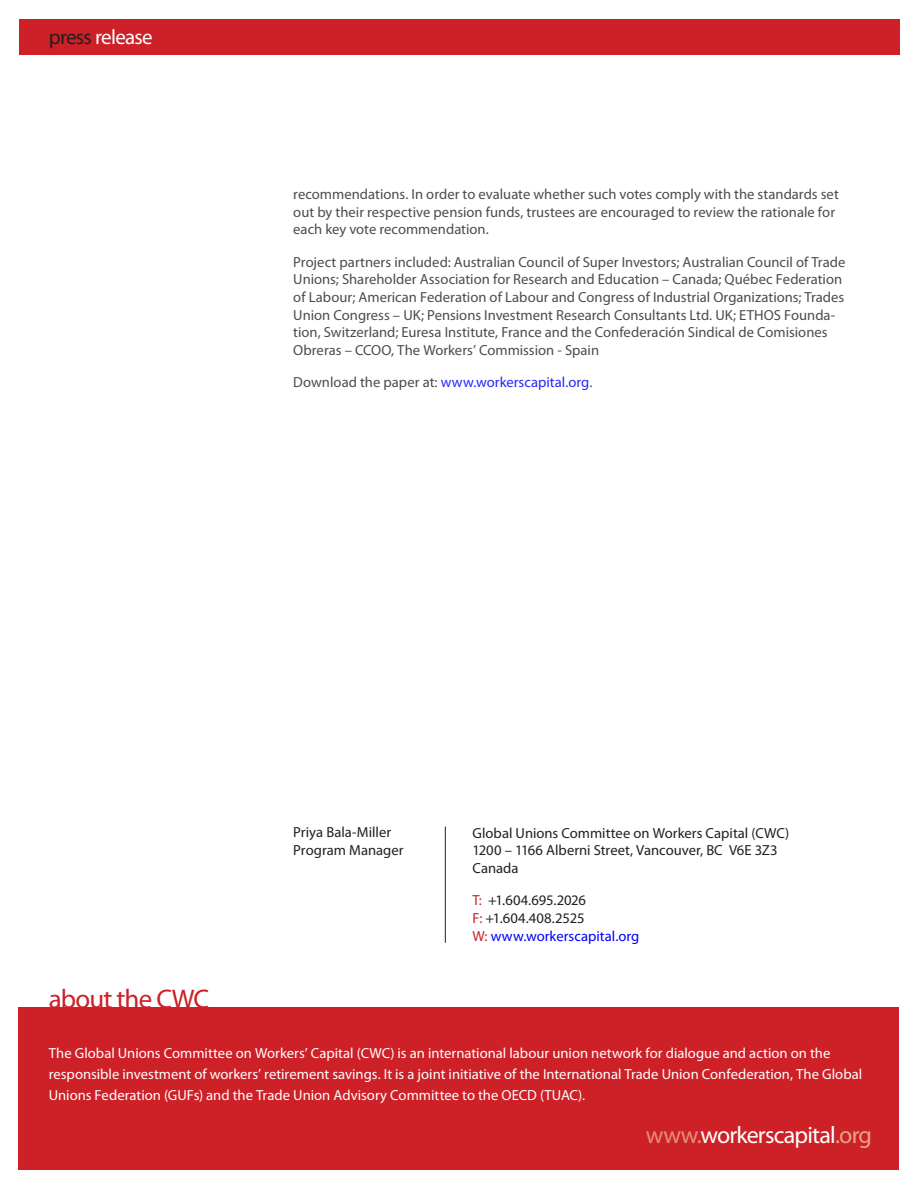
<style>
.page{position:relative;width:918px;height:1188px;background:#fff}
.page>*{position:absolute;margin:0;border:0;box-sizing:border-box;transform-origin:0 0}
.HEADS_main{font:27px "Myriad Pro";letter-spacing:-.035em;color:#cd2027}
.HEADS{font:24px "Myriad Pro";letter-spacing:-.03em;color:#fff}
.HEADS_main-2{font:21px "Myriad Pro";letter-spacing:-.035em;color:#fff}
.BODY{font:14.7px/17.5px "Myriad Pro";color:#4b4c4d}
.BODY-2{font:14.7px/21px "Myriad Pro";color:#fff}
.BODY-3{font:14.7px/17.5px "Myriad Pro";color:#231f20}
.BODY-4{font:14.7px "Myriad Pro";letter-spacing:.005em;color:#2626ff}
.s1{color:#231f20}
.s2{color:#4b4c4d}
.s3{color:#cd2027}
.s4{color:#00f}
.s5{color:#e39077}
.s6{color:#e8a38c}
</style>
<div class="page">
<div style="left:19px;top:1007px;width:880px;height:162px;background:#cd2027"></div>
<hr style="left:445px;top:826px;width:1px;height:117px;background:#231f20">
<div style="left:19px;top:19px;width:880px;height:36px;background:#cd2027"></div>
<p class="HEADS_main-2" style="left:49px;top:24px;width:105px"><span class="s1">press</span> release</p>
<p class="BODY" style="left:293px;top:185px;width:547px">recommendations. In order to evaluate whether such votes comply with the standards set out by their respective pension funds, trustees are encouraged to review the rationale for each key vote recommendation.</p>
<p class="BODY" style="left:293px;top:253px;width:554px">Project partners included: Australian Council of Super Investors; Australian Council of Trade Unions; Shareholder Association for Research and Education – Canada; Québec Federation of Labour; American Federation of Labour and Congress of Industrial Organizations; Trades Union Congress – UK; Pensions Investment Research Consultants Ltd. UK; ETHOS Founda&shy;tion, Switzerland; Euresa Institute, France and the Confederación Sindical de Comisiones Obreras – CCOO, The Workers’ Commission - Spain</p>
<p class="BODY-4" style="left:293px;top:373px;width:301px"><span class="s2">Download the paper at:</span> www.workerscapital.org<span class="s2">.</span></p>
<p class="HEADS_main" style="left:49px;top:982px;width:162px">about the CWC</p>
<p class="BODY-3" style="left:293px;top:824px;width:112px">Priya Bala-Miller<br>Program Manager</p>
<p class="BODY-3" style="left:472px;top:824px;width:318px">Global Unions Committee on Workers Capital (CWC)<br>1200 – 1166 Alberni Street, Vancouver, BC V6E 3Z3<br>Canada</p>
<p class="BODY-3" style="left:472px;top:892px;width:168px"><span class="s3">T:</span> +1.604.695.2026<br><span class="s3">F:</span> +1.604.408.2525<br><span class="s3">W:</span> <span class="s4">www.workerscapital.org</span></p>
<p class="BODY-2" style="left:49px;top:1042px;width:815px">The Global Unions Committee on Workers’ Capital (CWC) is an international labour union network for dialogue and action on the responsible investment of workers’ retirement savings. It is a joint initiative of the International Trade Union Confederation, The Global<br>Unions Federation (GUFs) and the Trade Union Advisory Committee to the OECD (TUAC).</p>
<p class="HEADS" style="left:646px;top:1121px;width:228px"><span class="s5">www.</span>workerscapital<span class="s6">.org</span></p>
</div>
